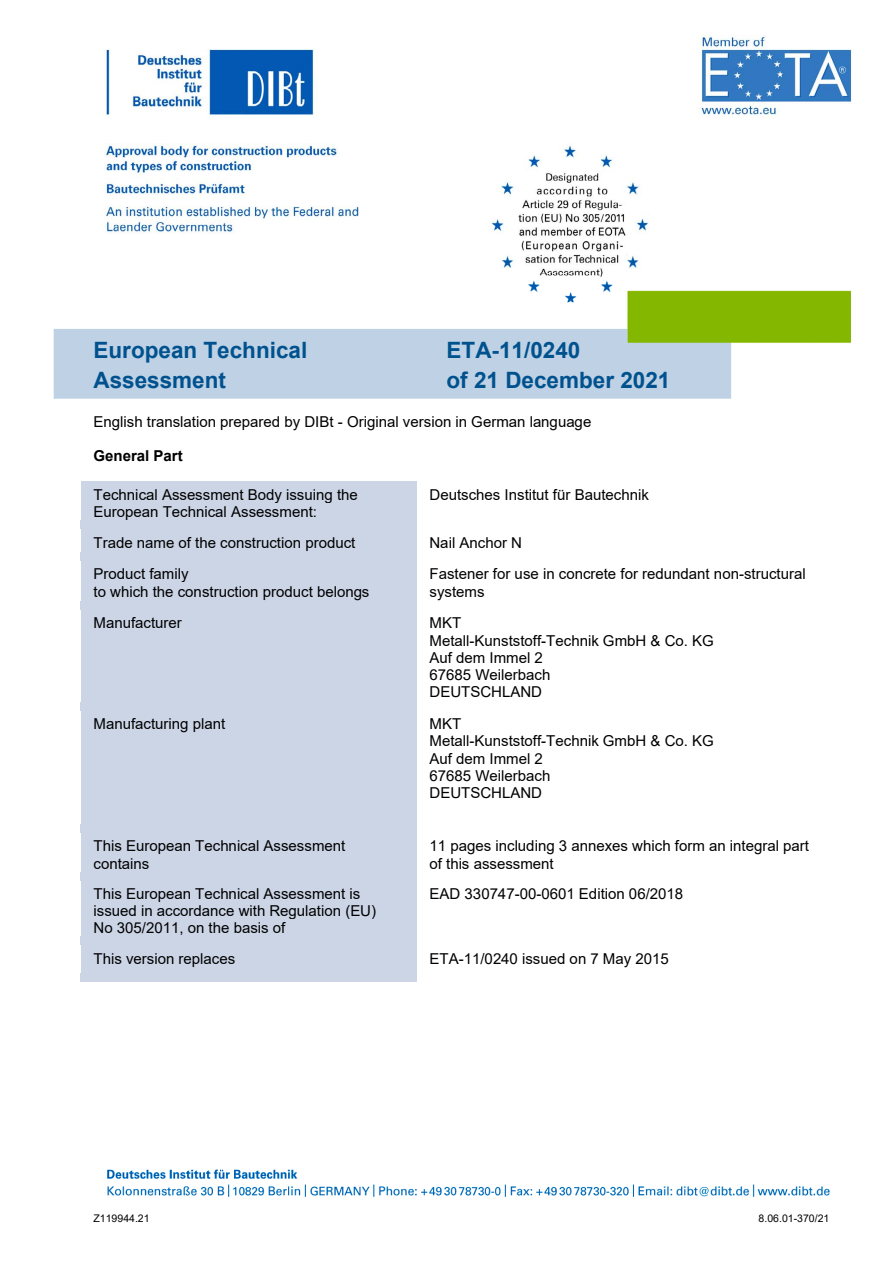
<style>
.page{position:relative;width:893px;height:1263px;background:#fff}
.page>*{position:absolute;margin:0;border:0;box-sizing:border-box;transform-origin:0 0}
.t1{font:700 22.5px/30px "Arial";color:#00528e}
.t2{font:15px/17.2px "Arial";color:#000}
.t3{font:700 15px "Arial";color:#000}
.t4{font:10.5px "Arial";color:#000}
</style>
<div class="page">
<img style="left:107px;top:1169px;width:723px;height:28px">
<img style="left:53px;top:35px;width:799px;height:364px">
<div style="left:81px;top:482px;width:336px;height:47px;background:#ccd5e6"></div>
<div style="left:81px;top:529px;width:336px;height:32px;background:#ccd5e6"></div>
<div style="left:81px;top:561px;width:336px;height:49px;background:#ccd5e6"></div>
<div style="left:81px;top:610px;width:336px;height:100px;background:#ccd5e6"></div>
<div style="left:81px;top:710px;width:336px;height:123px;background:#ccd5e6"></div>
<div style="left:81px;top:833px;width:336px;height:47px;background:#ccd5e6"></div>
<div style="left:81px;top:880px;width:336px;height:65px;background:#ccd5e6"></div>
<div style="left:81px;top:945px;width:336px;height:36px;background:#ccd5e6"></div>
<h1 class="t1" style="left:94px;top:335px;width:215px">European Technical<br>Assessment</h1>
<h1 class="t1" style="left:446px;top:335px;width:225px">ETA-11/0240<br>of 21 December 2021</h1>
<p class="t2" style="left:94px;top:413px;width:499px">English translation prepared by DIBt - Original version in German language</p>
<p class="t3" style="left:94px;top:448px;width:91px">General Part</p>
<p class="t2" style="left:94px;top:486px;width:266px">Technical Assessment Body issuing the<br>European Technical Assessment:</p>
<p class="t2" style="left:429px;top:486px;width:221px">Deutsches Institut für Bautechnik</p>
<p class="t2" style="left:94px;top:534px;width:263px">Trade name of the construction product</p>
<p class="t2" style="left:429px;top:534px;width:94px">Nail Anchor N</p>
<p class="t2" style="left:94px;top:565px;width:277px">Product family<br>to which the construction product belongs</p>
<p class="t2" style="left:429px;top:565px;width:378px">Fastener for use in concrete for redundant non-structural systems</p>
<p class="t2" style="left:94px;top:614px;width:90px">Manufacturer</p>
<p class="t2" style="left:429px;top:614px;width:286px">MKT<br>Metall-Kunststoff-Technik GmbH &amp; Co. KG<br>Auf dem Immel 2<br>67685 Weilerbach<br>DEUTSCHLAND</p>
<p class="t2" style="left:94px;top:715px;width:133px">Manufacturing plant</p>
<p class="t2" style="left:429px;top:715px;width:286px">MKT<br>Metall-Kunststoff-Technik GmbH &amp; Co. KG<br>Auf dem Immel 2<br>67685 Weilerbach<br>DEUTSCHLAND</p>
<p class="t2" style="left:94px;top:838px;width:253px">This European Technical Assessment contains</p>
<p class="t2" style="left:429px;top:838px;width:381px">11 pages including 3 annexes which form an integral part of this assessment</p>
<p class="t2" style="left:94px;top:885px;width:284px">This European Technical Assessment is issued in accordance with Regulation (EU)<br>No 305/2011, on the basis of</p>
<p class="t2" style="left:429px;top:885px;width:255px">EAD 330747-00-0601 Edition 06/2018</p>
<p class="t2" style="left:94px;top:950px;width:143px">This version replaces</p>
<p class="t2" style="left:429px;top:950px;width:241px">ETA-11/0240 issued on 7 May 2015</p>
<p class="t4" style="left:94px;top:1212px;width:58px">Z119944.21</p>
<p class="t4" style="left:759px;top:1212px;width:72px">8.06.01-370/21</p>
</div>
